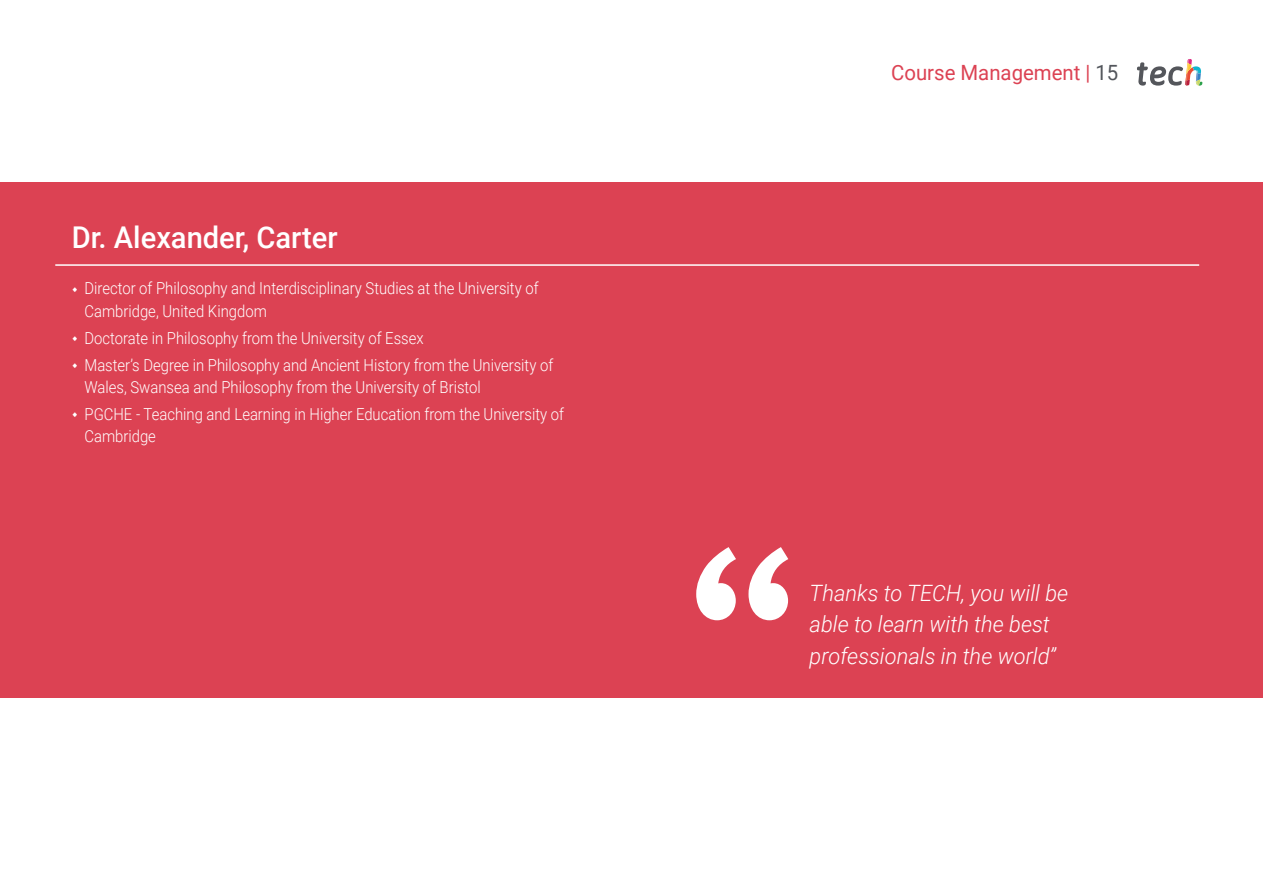
<style>
.page{position:relative;width:1263px;height:893px;background:#fff}
.page>*{position:absolute;margin:0;border:0;box-sizing:border-box;transform-origin:0 0}
.t1{font:500 30px "Roboto";color:#fff}
.t2{font:italic 300 22.5px/31.5px "Roboto";color:#fff}
.t3{font:21px "Roboto";color:#dc4253}
.t4{font:300 16.5px/26.7px "Roboto";color:#fff;scale:.9 1}
.s1{color:#52555b}
</style>
<div class="page">
<div style="left:0;top:182px;width:1263px;height:516px;background:#dc4253"></div>
<hr style="left:55px;top:264px;width:1144px;height:2px;background:#fff">
<svg style="left:1137px;top:59px;width:65px;height:27px"></svg>
<svg style="left:696px;top:547px;width:92px;height:73px"></svg>
<h1 class="t1" style="left:72px;top:216px;width:267px">Dr. Alexander, Carter</h1>
<p class="t4" style="left:85px;top:277px;width:506px;line-height:22.5px">Director of Philosophy and Interdisciplinary Studies at the University of<br>Cambridge, United Kingdom</p>
<p class="t4" style="left:85px;top:324px;width:522px">Doctorate in Philosophy from the University of Essex<br>Master’s Degree in Philosophy and Ancient History from the University of</p>
<p class="t4" style="left:85px;top:373px;width:534px">Wales, Swansea and Philosophy from the University of Bristol<br>PGCHE - Teaching and Learning in Higher Education from the University of</p>
<p class="t4" style="left:85px;top:422px;width:81px">Cambridge</p>
<p class="t3" style="left:891px;top:57px;width:229px">Course Management | <span class="s1">15</span></p>
<h2 class="t2" style="left:810px;top:576px;width:260px">Thanks to TECH, you will be able to learn with the best professionals in the world”</h2>
</div>
